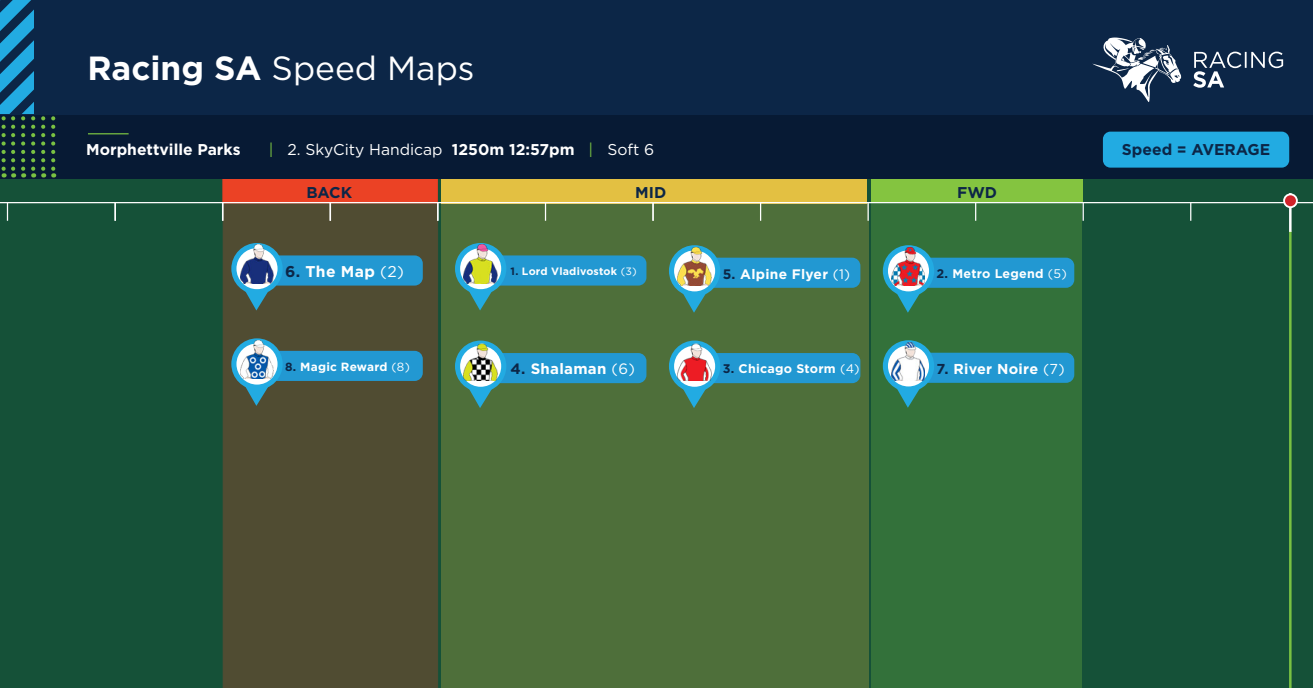
<style>
.page{position:relative;width:1313px;height:688px;background:#fff}
.page>*{position:absolute;margin:0;border:0;box-sizing:border-box;transform-origin:0 0}
.t1{font:33.5px "Gotham HTF";color:#fff}
.t2{font:15.62px "Gotham";color:#fff}
.t3{font:700 15.62px "Gotham HTF";color:#fff}
.t4{font:700 15.62px "Gotham HTF";color:#0c2647}
.t5{font:700 15px "Gotham HTF";letter-spacing:.02em;color:#fff}
.t6{font:700 14.38px "Gotham HTF";letter-spacing:.02em;color:#fff}
.t7{font:700 13.75px "Gotham HTF";letter-spacing:.02em;color:#fff}
.t8{font:700 12.5px "Gotham HTF";letter-spacing:.02em;color:#fff}
.t9{font:700 11.88px "Gotham HTF";letter-spacing:.02em;color:#fff}
.t10{font:700 10.62px "Gotham HTF";letter-spacing:.02em;color:#fff}
.s1{font-weight:700}
.s2{font-family:"Gotham HTF";color:#79c142}
.s3{font-family:"Gotham HTF"}
.s4{font-family:"Gotham HTF";font-weight:700}
.s5{color:#0c2647}
.s6{font-family:"Gotham";font-weight:400}
</style>
<div class="page">
<div style="left:0;top:150px;width:1312px;height:538px;background:#155138"></div>
<div style="left:223px;top:203px;width:215px;height:485px;background:#504c32"></div>
<div style="left:222px;top:178px;width:216px;height:25px;background:#eb4225;border:1px solid #eb3e26"></div>
<div style="left:441px;top:179px;width:425px;height:24px;background:#e3c042"></div>
<div style="left:871px;top:178px;width:212px;height:25px;background:#84c440"></div>
<div style="left:442px;top:203px;width:426px;height:485px;background:#4e6f3a"></div>
<div style="left:871px;top:203px;width:210px;height:485px;background:#33713a"></div>
<div style="left:0;top:0;width:1312px;height:178px;background:#0c2647"></div>
<hr style="left:0;top:202px;width:1312px;height:1px;background:#fff">
<div style="left:0;top:115px;width:1312px;height:63px;background:#071a34"></div>
<svg style="left:545px;top:203px;width:1px;height:18px"></svg>
<hr style="left:88px;top:133px;width:41px;height:1px;background:#79c142">
<svg style="left:1193px;top:52px;width:90px;height:36px"></svg>
<svg style="left:1092px;top:37px;width:89px;height:65px"></svg>
<svg style="left:652px;top:203px;width:1px;height:18px"></svg>
<svg style="left:760px;top:203px;width:1px;height:18px"></svg>
<svg style="left:867px;top:203px;width:1px;height:18px"></svg>
<svg style="left:975px;top:203px;width:1px;height:18px"></svg>
<svg style="left:1082px;top:203px;width:1px;height:18px"></svg>
<svg style="left:1190px;top:203px;width:1px;height:18px"></svg>
<svg style="left:41px;top:116px;width:4px;height:61px"></svg>
<svg style="left:51px;top:116px;width:4px;height:61px"></svg>
<svg style="left:0;top:0;width:35px;height:177px"></svg>
<hr style="left:1289px;top:231px;width:2px;height:457px;background:#79c142">
<hr style="left:1289px;top:193px;width:2px;height:39px;background:#fff">
<div style="left:1284px;top:194px;width:12px;height:13px;background:#d1232a;border-radius:50%"></div>
<div style="left:1283px;top:193px;width:14px;height:15px;border:2px solid #fff;border-radius:50%"></div>
<svg style="left:7px;top:203px;width:1px;height:18px"></svg>
<svg style="left:114px;top:203px;width:2px;height:18px"></svg>
<svg style="left:222px;top:203px;width:1px;height:18px"></svg>
<svg style="left:329px;top:203px;width:2px;height:18px"></svg>
<svg style="left:437px;top:203px;width:1px;height:18px"></svg>
<svg style="left:455px;top:340px;width:191px;height:68px"></svg>
<img style="left:464px;top:342px;width:33px;height:38px">
<svg style="left:455px;top:243px;width:191px;height:67px"></svg>
<img style="left:464px;top:245px;width:33px;height:38px">
<svg style="left:231px;top:243px;width:192px;height:67px;background:#3f717c"></svg>
<img style="left:240px;top:245px;width:33px;height:38px">
<svg style="left:231px;top:338px;width:192px;height:68px;background:#40717b"></svg>
<img style="left:240px;top:340px;width:33px;height:38px">
<svg style="left:669px;top:340px;width:191px;height:68px"></svg>
<img style="left:677px;top:342px;width:34px;height:38px">
<svg style="left:669px;top:245px;width:191px;height:67px"></svg>
<img style="left:677px;top:247px;width:34px;height:38px">
<svg style="left:882px;top:340px;width:192px;height:67px"></svg>
<img style="left:891px;top:342px;width:34px;height:38px">
<svg style="left:882px;top:245px;width:192px;height:67px"></svg>
<img style="left:891px;top:247px;width:34px;height:38px">
<div style="left:1102px;top:132px;width:187px;height:36px;background:#22abe2;border-radius:8px"></div>
<p class="t1" style="left:87px;top:49px;width:389px"><span class="s1">Racing SA</span> Speed Maps</p>
<p class="t3" style="left:86px;top:140px;width:156px">Morphettville Parks</p>
<p class="t2" style="left:269px;top:140px;width:387px"><span class="s2">|</span> <span class="s3">2.</span> SkyCity Handicap <span class="s4">1250m 12:57pm</span> <span class="s2">|</span> Soft 6</p>
<p class="t4" style="left:306px;top:184px;width:47px">BACK</p>
<p class="t4" style="left:635px;top:184px;width:33px">MID</p>
<p class="t4" style="left:957px;top:183px;width:41px">FWD</p>
<p class="t3" style="left:285px;top:262px;width:120px"><span class="s5">6.</span> The Map <span class="s6">(2)</span></p>
<p class="t10" style="left:510px;top:265px;width:128px"><span class="s5">1.</span> Lord Vladivostok <span class="s6">(3)</span></p>
<p class="t7" style="left:722px;top:266px;width:129px"><span class="s5">5.</span> Alpine Flyer <span class="s6">(1)</span></p>
<p class="t8" style="left:936px;top:266px;width:132px"><span class="s5">2.</span> Metro Legend <span class="s6">(5)</span></p>
<p class="t9" style="left:285px;top:360px;width:126px"><span class="s5">8.</span> Magic Reward <span class="s6">(8)</span></p>
<p class="t8" style="left:722px;top:361px;width:138px"><span class="s5">3.</span> Chicago Storm <span class="s6">(4)</span></p>
<p class="t5" style="left:510px;top:360px;width:126px"><span class="s5">4.</span> Shalaman <span class="s6">(6)</span></p>
<p class="t6" style="left:936px;top:360px;width:130px"><span class="s5">7.</span> River Noire <span class="s6">(7)</span></p>
<p class="t4" style="left:1122px;top:141px;width:150px">Speed = AVERAGE</p>
</div>
